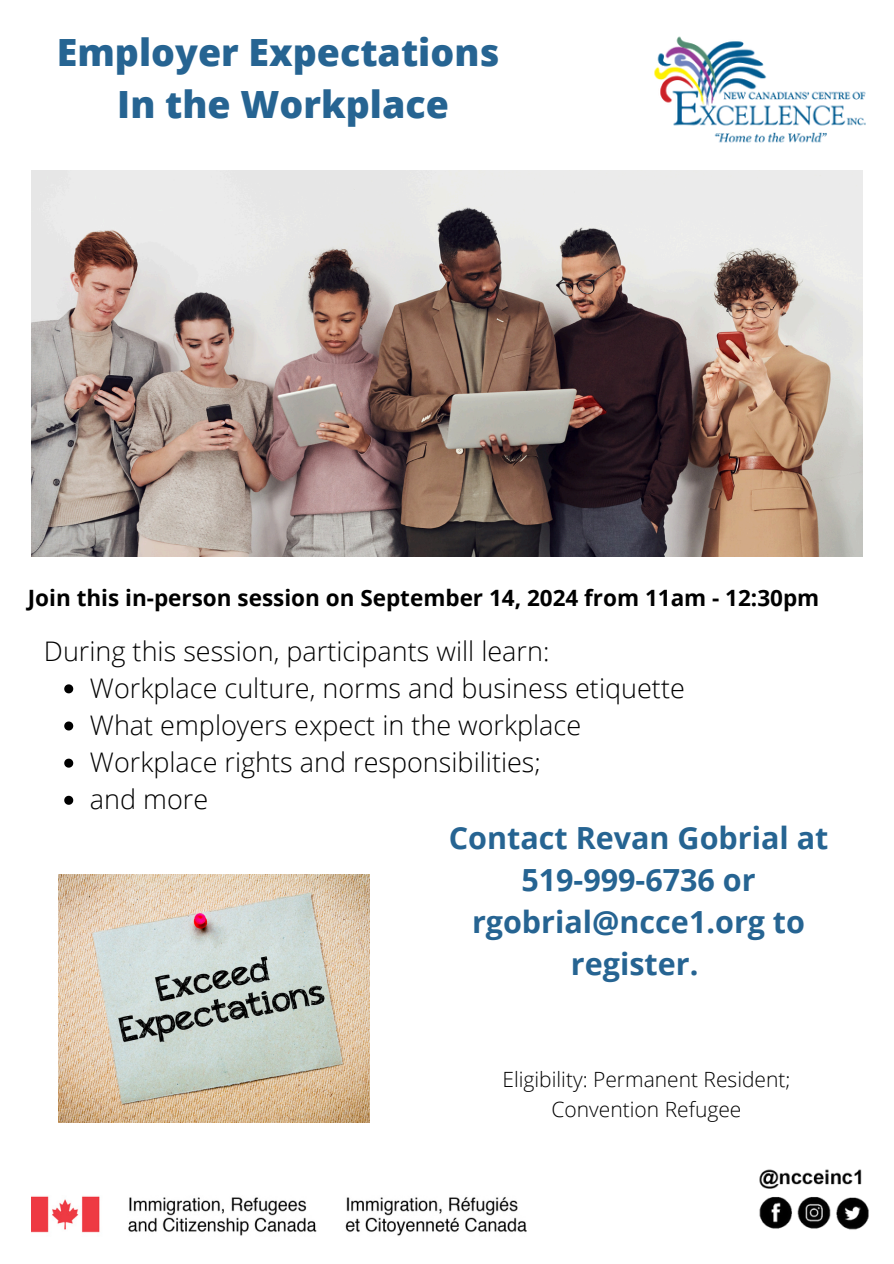
<style>
.page{position:relative;width:894px;height:1264px;background:#fff}
.page>*{position:absolute;margin:0;border:0;box-sizing:border-box;transform-origin:0 0}
.t1{font:800 37.5px/51.8px "Open Sans";color:#266492;text-align:center}
.t2{font:700 30.45px/42px "Open Sans";color:#266492;text-align:center}
.t3{font:300 27px "Open Sans";color:#000}
.t4{font:700 22.5px "Open Sans";color:#000}
.t5{font:300 21px/29.2px "Open Sans";color:#000;text-align:center}
</style>
<div class="page">
<img style="left:31px;top:170px;width:831px;height:386px">
<img style="left:654px;top:36px;width:212px;height:107px">
<img style="left:759px;top:1169px;width:110px;height:61px">
<img style="left:31px;top:1196px;width:495px;height:40px">
<img style="left:58px;top:874px;width:311px;height:248px">
<svg style="left:64px;top:684px;width:9px;height:9px"></svg>
<svg style="left:64px;top:721px;width:9px;height:9px"></svg>
<svg style="left:64px;top:758px;width:9px;height:9px"></svg>
<svg style="left:64px;top:795px;width:9px;height:9px"></svg>
<p class="t1" style="left:57px;top:25px;width:444px">Employer Expectations<br>In the Workplace</p>
<p class="t4" style="left:28px;top:581px;width:792px">Join this in-person session on September 14, 2024 from 11am - 12:30pm</p>
<p class="t3" style="left:44px;top:632px;width:507px">During this session, participants will learn:</p>
<h2 class="t3" style="left:90px;top:669px;width:596px">Workplace culture, norms and business etiquette</h2>
<p class="t3" style="left:90px;top:706px;width:492px">What employers expect in the workplace</p>
<p class="t3" style="left:90px;top:743px;width:452px">Workplace rights and responsibilities;</p>
<p class="t3" style="left:90px;top:780px;width:120px">and more</p>
<p class="t2" style="left:448px;top:816px;width:381px">Contact Revan Gobrial at<br>519-999-6736 or rgobrial@ncce1.org to register.</p>
<p class="t5" style="left:502px;top:1064px;width:289px">Eligibility: Permanent Resident;<br>Convention Refugee</p>
</div>
